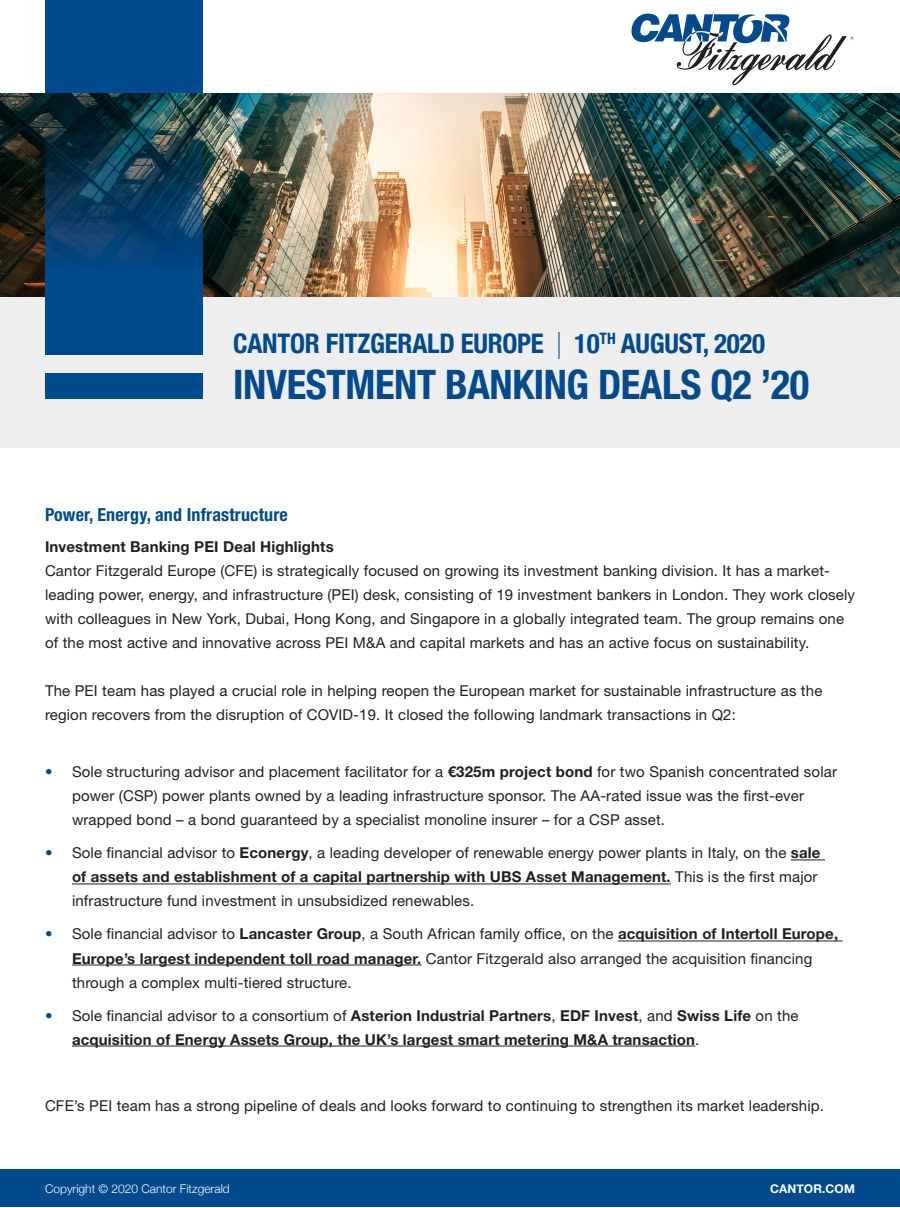
<style>
.page{position:relative;width:900px;height:1208px;background:#fff}
.page>*{position:absolute;margin:0;border:0;box-sizing:border-box;transform-origin:0 0}
.t1{font:700 condensed 40.5px "Helvetica Neue";letter-spacing:-.01em;color:#004a8d}
.t2{font:700 condensed 27px "Helvetica Neue";letter-spacing:-.01em;color:#004a8d}
.Bullets_Title{font:700 condensed 18px "Helvetica Neue LT Std";letter-spacing:.01em;color:#004a8d}
.Body{font:15px/24px "Helvetica Neue LT Std";letter-spacing:.01em;color:#231f20}
.Body-2{font:700 15px/24px "Helvetica Neue LT Std";letter-spacing:.01em;color:#231f20}
.Bullets{font:15px "Helvetica Neue LT Std";letter-spacing:.01em;color:#231f20}
.t3{font:300 12px "Helvetica Neue";color:#fff}
.t4{font:700 12px "Helvetica Neue";letter-spacing:.01em;color:#fff}
.s1{font-weight:100;font-stretch:normal}
.s2{color:#004a8d}
.s3{font-weight:700}
.s4{font-weight:400;color:#004a8d}
.s5{font-weight:400}
</style>
<div class="page">
<div style="left:0;top:1169px;width:900px;height:38px;background:#004a8d"></div>
<hr style="left:791px;top:859px;width:34px;height:1px;background:#231f20">
<hr style="left:72px;top:883px;width:599px;height:1px;background:#231f20">
<hr style="left:618px;top:940px;width:225px;height:1px;background:#231f20">
<hr style="left:72px;top:964px;width:350px;height:1px;background:#231f20">
<hr style="left:72px;top:1045px;width:623px;height:1px;background:#231f20">
<svg style="left:631px;top:14px;width:223px;height:72px"></svg>
<div style="left:45px;top:0;width:157px;height:93px;background:#004a8d"></div>
<div style="left:0;top:296px;width:900px;height:152px;background:#eeeeef"></div>
<img style="left:0;top:93px;width:900px;height:203px">
<div style="left:45px;top:373px;width:157px;height:25px;background:#004a8d"></div>
<div style="left:45px;top:296px;width:157px;height:59px;background:#004a8d"></div>
<svg style="left:45px;top:115px;width:157px;height:181px;background:#0c3f64"></svg>
<p class="t2" style="left:233px;top:320px;width:533px">CANTOR FITZGERALD EUROPE <span class="s1">|</span> 10<sup>TH</sup> AUGUST, 2020</p>
<p class="t1" style="left:233px;top:351px;width:578px">INVESTMENT BANKING DEALS Q2 ’20</p>
<p class="Bullets_Title" style="left:45px;top:503px;width:245px">Power, Energy, and Infrastructure</p>
<p class="Body-2" style="left:45px;top:534px;width:290px">Investment Banking PEI Deal Highlights</p>
<p class="Body" style="left:45px;top:559px;width:812px">Cantor Fitzgerald Europe (CFE) is strategically focused on growing its investment banking division. It has a market&shy;leading power, energy, and infrastructure (PEI) desk, consisting of 19 investment bankers in London. They work closely with colleagues in New York, Dubai, Hong Kong, and Singapore in a globally integrated team. The group remains one of the most active and innovative across PEI M&amp;A and capital markets and has an active focus on sustainability.</p>
<p class="Body" style="left:45px;top:679px;width:779px">The PEI team has played a crucial role in helping reopen the European market for sustainable infrastructure as the region recovers from the disruption of COVID-19. It closed the following landmark transactions in Q2:</p>
<p class="Body" style="left:72px;top:760px;width:767px;text-indent:-27px"><span class="s2">•</span> Sole structuring advisor and placement facilitator for a <span class="s3">€325m project bond</span> for two Spanish concentrated solar power (CSP) power plants owned by a leading infrastructure sponsor. The AA-rated issue was the first-ever wrapped bond – a bond guaranteed by a specialist monoline insurer – for a CSP asset.</p>
<p class="Body" style="left:72px;top:841px;width:750px;text-indent:-27px"><span class="s2">•</span> Sole financial advisor to <span class="s3">Econergy</span>, a leading developer of renewable energy power plants in Italy, on the <span class="s3">sale of assets and establishment of a capital partnership with UBS Asset Management.</span> This is the first major infrastructure fund investment in unsubsidized renewables.</p>
<p class="Body" style="left:72px;top:922px;width:768px;text-indent:-27px"><span class="s2">•</span> Sole financial advisor to <span class="s3">Lancaster Group</span>, a South African family office, on the <span class="s3">acquisition of Intertoll Europe,<br>Europe’s largest independent toll road manager.</span> Cantor Fitzgerald also arranged the acquisition financing through a complex multi-tiered structure.</p>
<p class="Body-2" style="left:72px;top:1002px;width:728px;text-indent:-27px"><span class="s4">•</span> <span class="s5">Sole financial advisor to a consortium of</span> Asterion Industrial Partners<span class="s5">,</span> EDF Invest<span class="s5">, and</span> Swiss Life <span class="s5">on the </span>acquisition of Energy Assets Group, the UK’s largest smart metering M&amp;A transaction<span class="s5">.</span></p>
<p class="Bullets" style="left:45px;top:1096px;width:781px">CFE’s PEI team has a strong pipeline of deals and looks forward to continuing to strengthen its market leadership.</p>
<p class="t3" style="left:45px;top:1179px;width:186px">Copyright © 2020 Cantor Fitzgerald</p>
<p class="t4" style="left:770px;top:1179px;width:86px">CANTOR.COM</p>
</div>
